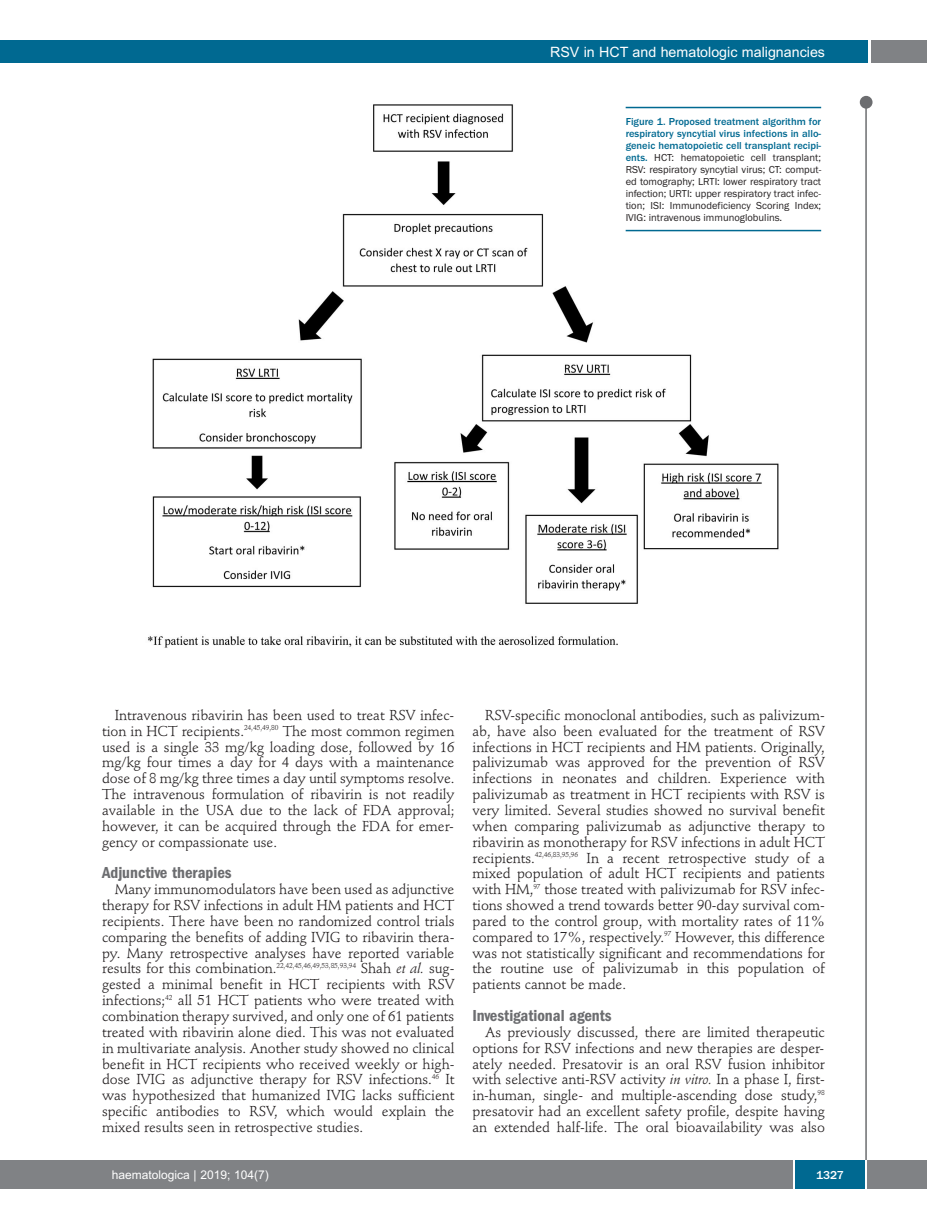
<style>
.page{position:relative;width:927px;height:1225px;background:#fff}
.page>*{position:absolute;margin:0;border:0;box-sizing:border-box;transform-origin:0 0}
.t1{font:600 condensed 16.5px "Franklin Gothic";color:#6c6d70}
.t2{font:14.25px/15.9px "Stempel Schneidler";letter-spacing:-.005em;color:#231f20;text-align:justify}
.t3{font:14.25px "Arial";color:#fff}
.t4{font:12px "Arial";color:#fff}
.t5{font:500 12px "Franklin Gothic";color:#fff}
.t6{font:10.5px/12px "Franklin Gothic";color:#231f20;text-align:justify}
.s1{font-weight:500;color:#006991}
.s2{font-style:italic}
</style>
<div class="page">
<div style="left:860px;top:96px;width:12px;height:13px;background:#6c6d70;border-radius:50%"></div>
<hr style="left:865px;top:98px;width:2px;height:1062px;background:#6c6d70">
<div style="left:871px;top:40px;width:56px;height:22px;background:#808285"></div>
<div style="left:18px;top:40px;width:849px;height:22px;background:#006991"></div>
<div style="left:17px;top:1160px;width:910px;height:28px;background:#808285"></div>
<div style="left:795px;top:1160px;width:70px;height:28px;background:#006991"></div>
<hr style="left:793px;top:1160px;width:2px;height:28px;background:#fff">
<hr style="left:865px;top:1160px;width:2px;height:28px;background:#fff">
<div style="left:0;top:40px;width:19px;height:22px;background:#006991"></div>
<div style="left:0;top:1160px;width:18px;height:28px;background:#808285"></div>
<img style="left:148px;top:104px;width:667px;height:544px">
<hr style="left:626px;top:107px;width:195px;height:1px;background:#006991">
<hr style="left:626px;top:230px;width:195px;height:1px;background:#006991">
<p class="t3" style="left:550px;top:44px;width:276px">RSV in HCT and hematologic malignancies</p>
<p class="t6" style="left:626px;top:116px;width:197px"><span class="s1">Figure 1. Proposed treatment algorithm for respiratory syncytial virus infections in allo&shy;geneic hematopoietic cell transplant recipi&shy;ents.</span> HCT: hematopoietic cell transplant; RSV: respiratory syncytial virus; CT: comput&shy;ed tomography; LRTI: lower respiratory tract infection; URTI: upper respiratory tract infec&shy;tion; ISI: Immunodeficiency Scoring Index; IVIG: intravenous immunoglobulins.</p>
<p class="t2" style="left:102px;top:708px;width:354px;text-indent:13px">Intravenous ribavirin has been used to treat RSV infec&shy;tion in HCT recipients.<sup>24,45,49,80</sup> The most common regimen used is a single 33 mg/kg loading dose, followed by 16 mg/kg four times a day for 4 days with a maintenance dose of 8 mg/kg three times a day until symptoms resolve.<br>The intravenous formulation of ribavirin is not readily available in the USA due to the lack of FDA approval; however, it can be acquired through the FDA for emer&shy;gency or compassionate use.</p>
<p class="t1" style="left:102px;top:867px;width:131px">Adjunctive therapies</p>
<p class="t2" style="left:102px;top:882px;width:354px;text-indent:13px">Many immunomodulators have been used as adjunctive therapy for RSV infections in adult HM patients and HCT recipients. There have been no randomized control trials comparing the benefits of adding IVIG to ribavirin thera&shy;py. Many retrospective analyses have reported variable results for this combination.<sup>22,42,45,46,49,53,85,93,94</sup> Shah <span class="s2">et al.</span> sug&shy;gested a minimal benefit in HCT recipients with RSV infections;<sup>42</sup> all 51 HCT patients who were treated with combination therapy survived, and only one of 61 patients treated with ribavirin alone died. This was not evaluated in multivariate analysis. Another study showed no clinical benefit in HCT recipients who received weekly or high&shy;dose IVIG as adjunctive therapy for RSV infections.<sup>46</sup> It was hypothesized that humanized IVIG lacks sufficient specific antibodies to RSV, which would explain the mixed results seen in retrospective studies.</p>
<p class="t2" style="left:472px;top:708px;width:354px;text-indent:13px">RSV-specific monoclonal antibodies, such as palivizum&shy;ab, have also been evaluated for the treatment of RSV infections in HCT recipients and HM patients. Originally, palivizumab was approved for the prevention of RSV infections in neonates and children. Experience with palivizumab as treatment in HCT recipients with RSV is very limited. Several studies showed no survival benefit when comparing palivizumab as adjunctive therapy to ribavirin as monotherapy for RSV infections in adult HCT recipients.<sup>42,46,83,95,96</sup> In a recent retrospective study of a mixed population of adult HCT recipients and patients with HM,<sup>97</sup> those treated with palivizumab for RSV infec&shy;tions showed a trend towards better 90-day survival com&shy;pared to the control group, with mortality rates of 11% compared to 17%, respectively.<sup>97</sup> However, this difference was not statistically significant and recommendations for the routine use of palivizumab in this population of patients cannot be made.</p>
<p class="t1" style="left:472px;top:1010px;width:141px">Investigational agents</p>
<p class="t2" style="left:472px;top:1025px;width:354px;text-indent:13px">As previously discussed, there are limited therapeutic options for RSV infections and new therapies are desper&shy;ately needed. Presatovir is an oral RSV fusion inhibitor with selective anti-RSV activity <span class="s2">in vitro.</span> In a phase I, first&shy;in-human, single- and multiple-ascending dose study,<sup>98 </sup>presatovir had an excellent safety profile, despite having an extended half-life. The oral bioavailability was also</p>
<p class="t4" style="left:112px;top:1167px;width:158px">haematologica | 2019; 104(7)</p>
<p class="t5" style="left:816px;top:1167px;width:29px">1327</p>
</div>
